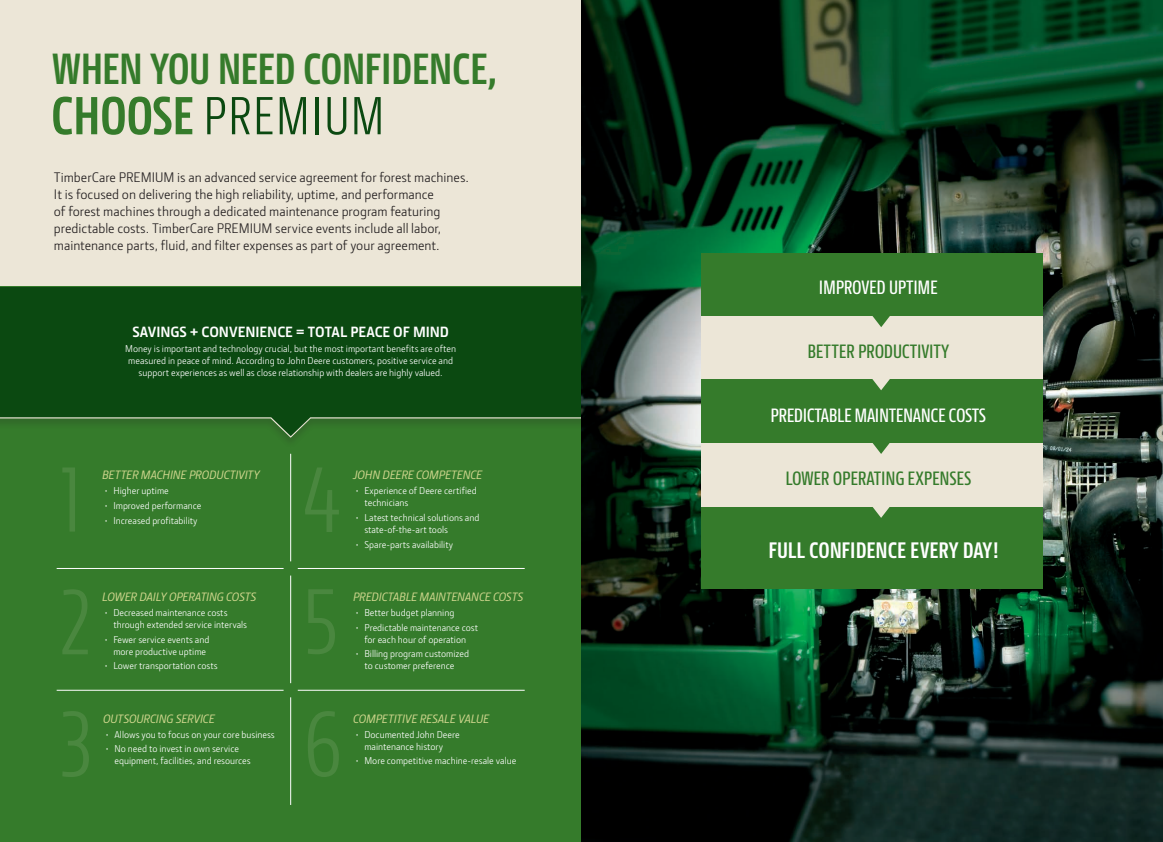
<style>
.page{position:relative;width:1163px;height:842px;background:#fff}
.page>*{position:absolute;margin:0;border:0;box-sizing:border-box;transform-origin:0 0}
.t1{font:54px "JD Sans Pro Cond";letter-spacing:.025em;color:#0b4911}
.t2{font:700 44.2px "JD Sans Pro Cond";letter-spacing:-.01em;color:#357b2b}
.taulukkoleipis{font:700 22.7px "JD Sans Pro Cond";color:#fff}
.taulukkoleipis-2{font:600 19.1px "JD Sans Pro Cond";letter-spacing:-.02em;color:#fff}
.taulukkoleipis-3{font:600 19.1px "JD Sans Pro Cond";letter-spacing:-.01em;color:#357b2b}
.VÄLIOTSIKKO{font:700 15px "JD Sans Pro";letter-spacing:-.005em;color:#fff}
.INGRESSI_14_17{font:14px/17px "JD Sans Pro";color:#231f20}
.VÄLIOTSIKKO-2{font:italic 500 12px "JD Sans Pro";letter-spacing:-.01em;color:#cfd68d}
.LISTA{font:italic 500 12px "JD Sans Pro";letter-spacing:-.005em;color:#cfd68d}
.LISTA-2{font:10px/12px "JD Sans Pro";color:#fff}
.s1{font-weight:700;color:#357b2b}
</style>
<div class="page">
<div style="left:0;top:0;width:581px;height:842px;background:#ece6d7"></div>
<div style="left:0;top:287px;width:581px;height:555px;background:#357b2b"></div>
<svg style="left:0;top:287px;width:581px;height:149px;background:#114f15"></svg>
<hr style="left:57px;top:568px;width:226px;height:1px;background:#fff">
<hr style="left:298px;top:568px;width:226px;height:1px;background:#fff">
<hr style="left:57px;top:690px;width:226px;height:1px;background:#fff">
<hr style="left:298px;top:690px;width:226px;height:1px;background:#fff">
<hr style="left:290px;top:697px;width:1px;height:108px;background:#fff">
<hr style="left:290px;top:575px;width:1px;height:108px;background:#fff">
<hr style="left:290px;top:454px;width:1px;height:107px;background:#fff">
<svg style="left:305px;top:468px;width:34px;height:64px"></svg>
<svg style="left:308px;top:589px;width:27px;height:65px"></svg>
<svg style="left:62px;top:468px;width:13px;height:64px"></svg>
<svg style="left:62px;top:589px;width:26px;height:65px"></svg>
<svg style="left:62px;top:711px;width:27px;height:66px"></svg>
<svg style="left:308px;top:711px;width:31px;height:66px"></svg>
<img style="left:581px;top:0;width:581px;height:842px">
<div style="left:701px;top:506px;width:341px;height:83px;background:#357b2b"></div>
<div style="left:701px;top:316px;width:341px;height:63px;background:#ece6d7"></div>
<div style="left:701px;top:443px;width:341px;height:63px;background:#ece6d7"></div>
<div style="left:701px;top:379px;width:341px;height:64px;background:#357b2b"></div>
<svg style="left:872px;top:506px;width:17px;height:12px"></svg>
<svg style="left:872px;top:443px;width:17px;height:11px"></svg>
<svg style="left:872px;top:316px;width:18px;height:11px"></svg>
<svg style="left:872px;top:379px;width:17px;height:11px"></svg>
<div style="left:701px;top:253px;width:341px;height:63px;background:#357b2b"></div>
<p class="t2" style="left:51px;top:41px;width:448px">WHEN YOU NEED CONFIDENCE,</p>
<p class="t1" style="left:51px;top:82px;width:335px"><span class="s1">CHOOSE</span> PREMIUM</p>
<p class="INGRESSI_14_17" style="left:54px;top:168px;width:416px">TimberCare PREMIUM is an advanced service agreement for forest machines.<br>It is focused on delivering the high reliability, uptime, and performance<br>of forest machines through a dedicated maintenance program featuring predictable costs. TimberCare PREMIUM service events include all labor, maintenance parts, fluid, and filter expenses as part of your agreement.</p>
<p class="VÄLIOTSIKKO" style="left:132px;top:322px;width:318px">SAVINGS + CONVENIENCE = TOTAL PEACE OF MIND</p>
<p class="LISTA-2" style="left:125px;top:342px;width:332px;text-align:center">Money is important and technology crucial, but the most important benefits are often measured in peace of mind. According to John Deere customers, positive service and support experiences as well as close relationship with dealers are highly valued.</p>
<p class="VÄLIOTSIKKO-2" style="left:102px;top:467px;width:159px">BETTER MACHINE PRODUCTIVITY</p>
<p class="LISTA-2" style="left:105px;top:484px;width:65px">• Higher uptime</p>
<p class="LISTA-2" style="left:105px;top:499px;width:98px">• Improved performance</p>
<p class="LISTA-2" style="left:105px;top:514px;width:94px">• Increased profitability</p>
<p class="VÄLIOTSIKKO-2" style="left:102px;top:589px;width:156px">LOWER DAILY OPERATING COSTS</p>
<p class="LISTA-2" style="left:113px;top:606px;width:135px;text-indent:-9px">• Decreased maintenance costs through extended service intervals</p>
<p class="LISTA-2" style="left:105px;top:633px;width:106px;text-align:center">• Fewer service events and more productive uptime</p>
<p class="LISTA-2" style="left:105px;top:660px;width:114px">• Lower transportation costs</p>
<p class="LISTA" style="left:103px;top:711px;width:113px">OUTSOURCING SERVICE</p>
<p class="LISTA-2" style="left:106px;top:728px;width:170px">• Allows you to focus on your core business</p>
<p class="LISTA-2" style="left:114px;top:743px;width:138px;text-indent:-9px">• No need to invest in own service equipment, facilities, and resources</p>
<p class="VÄLIOTSIKKO-2" style="left:353px;top:467px;width:131px">JOHN DEERE COMPETENCE</p>
<p class="LISTA-2" style="left:364px;top:484px;width:114px;text-indent:-9px">• Experience of Deere certified technicians</p>
<p class="LISTA-2" style="left:364px;top:511px;width:116px;text-indent:-9px">• Latest technical solutions and state-of-the-art tools</p>
<p class="LISTA-2" style="left:356px;top:538px;width:99px">• Spare-parts availability</p>
<p class="VÄLIOTSIKKO-2" style="left:353px;top:589px;width:172px">PREDICTABLE MAINTENANCE COSTS</p>
<p class="LISTA-2" style="left:356px;top:606px;width:100px">• Better budget planning</p>
<p class="LISTA-2" style="left:356px;top:621px;width:124px;text-align:center">• Predictable maintenance cost for each hour of operation</p>
<p class="LISTA-2" style="left:364px;top:648px;width:106px;text-indent:-9px">• Billing program customized to customer preference</p>
<p class="VÄLIOTSIKKO-2" style="left:353px;top:711px;width:138px">COMPETITIVE RESALE VALUE</p>
<p class="LISTA-2" style="left:364px;top:728px;width:97px;text-indent:-9px">• Documented John Deere maintenance history</p>
<p class="LISTA-2" style="left:356px;top:755px;width:162px">• More competitive machine-resale value</p>
<p class="taulukkoleipis-2" style="left:818px;top:276px;width:121px">IMPROVED UPTIME</p>
<p class="taulukkoleipis-3" style="left:807px;top:339px;width:143px">BETTER PRODUCTIVITY</p>
<p class="taulukkoleipis-2" style="left:770px;top:403px;width:217px">PREDICTABLE MAINTENANCE COSTS</p>
<p class="taulukkoleipis-3" style="left:785px;top:467px;width:187px">LOWER OPERATING EXPENSES</p>
<p class="taulukkoleipis" style="left:768px;top:536px;width:233px">FULL CONFIDENCE EVERY DAY!</p>
</div>
